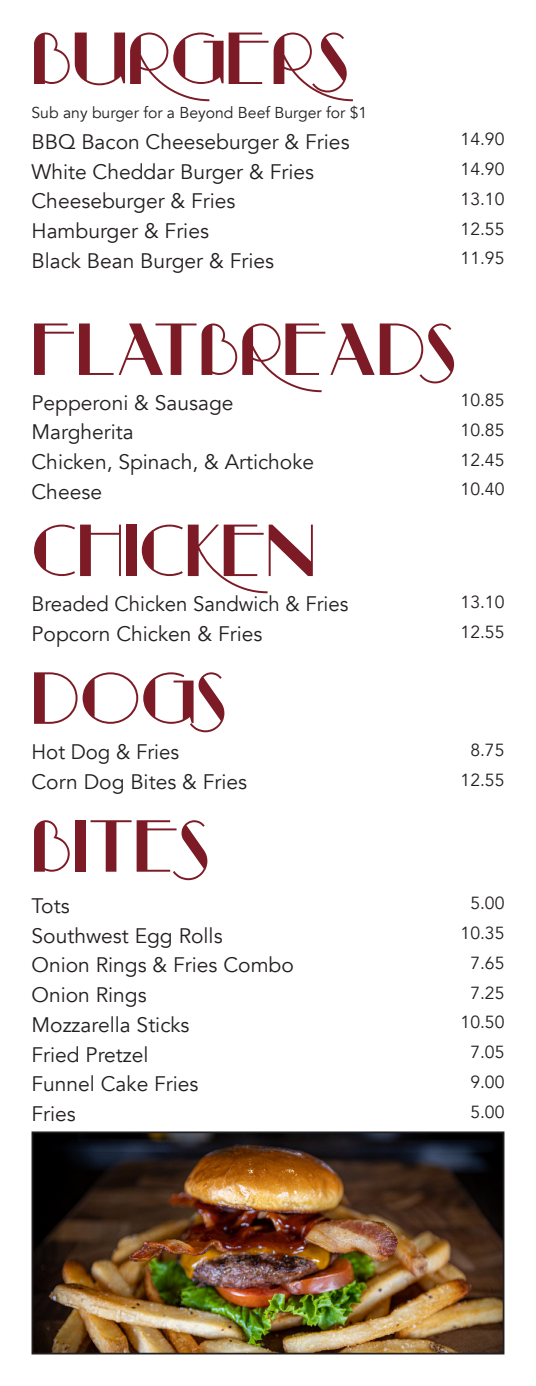
<style>
.page{position:relative;width:536px;height:1386px;background:#fff}
.page>*{position:absolute;margin:0;border:0;box-sizing:border-box;transform-origin:0 0}
.t1{font:70px "Raconteur NF";color:#7c1b26}
.t2{font:21px "Avenir";color:#231f20}
.t3{font:17.5px "Avenir";color:#231f20}
.t4{font:15.75px "Avenir";color:#231f20}
</style>
<div class="page">
<img style="left:35px;top:1134px;width:466px;height:217px">
<div style="left:32px;top:1131px;width:472px;height:223px;border:2px solid #231f20"></div>
<p class="t1" style="left:32px;top:20px;width:323px">BURGERS</p>
<p class="t4" style="left:32px;top:103px;width:337px">Sub any burger for a Beyond Beef Burger for $1</p>
<p class="t2" style="left:32px;top:129px;width:319px">BBQ Bacon Cheeseburger &amp; Fries</p>
<p class="t2" style="left:32px;top:159px;width:284px">White Cheddar Burger &amp; Fries</p>
<p class="t2" style="left:32px;top:189px;width:205px">Cheeseburger &amp; Fries</p>
<p class="t2" style="left:32px;top:218px;width:179px">Hamburger &amp; Fries</p>
<p class="t2" style="left:32px;top:248px;width:244px">Black Bean Burger &amp; Fries</p>
<p class="t3" style="left:460px;top:129px;width:45px">14.90</p>
<p class="t3" style="left:460px;top:159px;width:45px">14.90</p>
<p class="t3" style="left:460px;top:188px;width:45px">13.10</p>
<p class="t3" style="left:460px;top:218px;width:45px">12.55</p>
<p class="t3" style="left:460px;top:248px;width:45px">11.95</p>
<p class="t1" style="left:32px;top:311px;width:426px">FLATBREADS</p>
<p class="t2" style="left:32px;top:390px;width:203px">Pepperoni &amp; Sausage</p>
<p class="t2" style="left:32px;top:420px;width:104px">Margherita</p>
<p class="t2" style="left:32px;top:449px;width:284px">Chicken, Spinach, &amp; Artichoke</p>
<p class="t2" style="left:32px;top:479px;width:72px">Cheese</p>
<p class="t3" style="left:460px;top:390px;width:45px">10.85</p>
<p class="t3" style="left:460px;top:419px;width:45px">10.85</p>
<p class="t3" style="left:460px;top:449px;width:45px">12.45</p>
<p class="t3" style="left:460px;top:479px;width:45px">10.40</p>
<p class="t1" style="left:32px;top:512px;width:285px">CHICKEN</p>
<p class="t2" style="left:32px;top:592px;width:318px">Breaded Chicken Sandwich &amp; Fries</p>
<p class="t2" style="left:32px;top:621px;width:232px">Popcorn Chicken &amp; Fries</p>
<p class="t1" style="left:32px;top:660px;width:197px">DOGS</p>
<p class="t2" style="left:32px;top:740px;width:149px">Hot Dog &amp; Fries</p>
<p class="t2" style="left:32px;top:769px;width:217px">Corn Dog Bites &amp; Fries</p>
<p class="t3" style="left:460px;top:591px;width:45px">13.10</p>
<p class="t3" style="left:460px;top:621px;width:45px">12.55</p>
<p class="t3" style="left:470px;top:739px;width:36px">8.75</p>
<p class="t3" style="left:460px;top:769px;width:45px">12.55</p>
<p class="t1" style="left:32px;top:808px;width:180px">BITES</p>
<p class="t2" style="left:32px;top:893px;width:40px">Tots</p>
<p class="t2" style="left:32px;top:923px;width:192px">Southwest Egg Rolls</p>
<p class="t2" style="left:32px;top:953px;width:264px">Onion Rings &amp; Fries Combo</p>
<p class="t2" style="left:32px;top:982px;width:117px">Onion Rings</p>
<p class="t2" style="left:32px;top:1012px;width:159px">Mozzarella Sticks</p>
<p class="t2" style="left:32px;top:1042px;width:118px">Fried Pretzel</p>
<p class="t2" style="left:32px;top:1072px;width:168px">Funnel Cake Fries</p>
<p class="t2" style="left:32px;top:1101px;width:46px">Fries</p>
<p class="t3" style="left:470px;top:893px;width:36px">5.00</p>
<p class="t3" style="left:460px;top:923px;width:45px">10.35</p>
<p class="t3" style="left:470px;top:952px;width:36px">7.65</p>
<p class="t3" style="left:470px;top:982px;width:36px">7.25</p>
<p class="t3" style="left:460px;top:1012px;width:45px">10.50</p>
<p class="t3" style="left:470px;top:1042px;width:36px">7.05</p>
<p class="t3" style="left:470px;top:1071px;width:36px">9.00</p>
<p class="t3" style="left:470px;top:1101px;width:36px">5.00</p>
</div>
